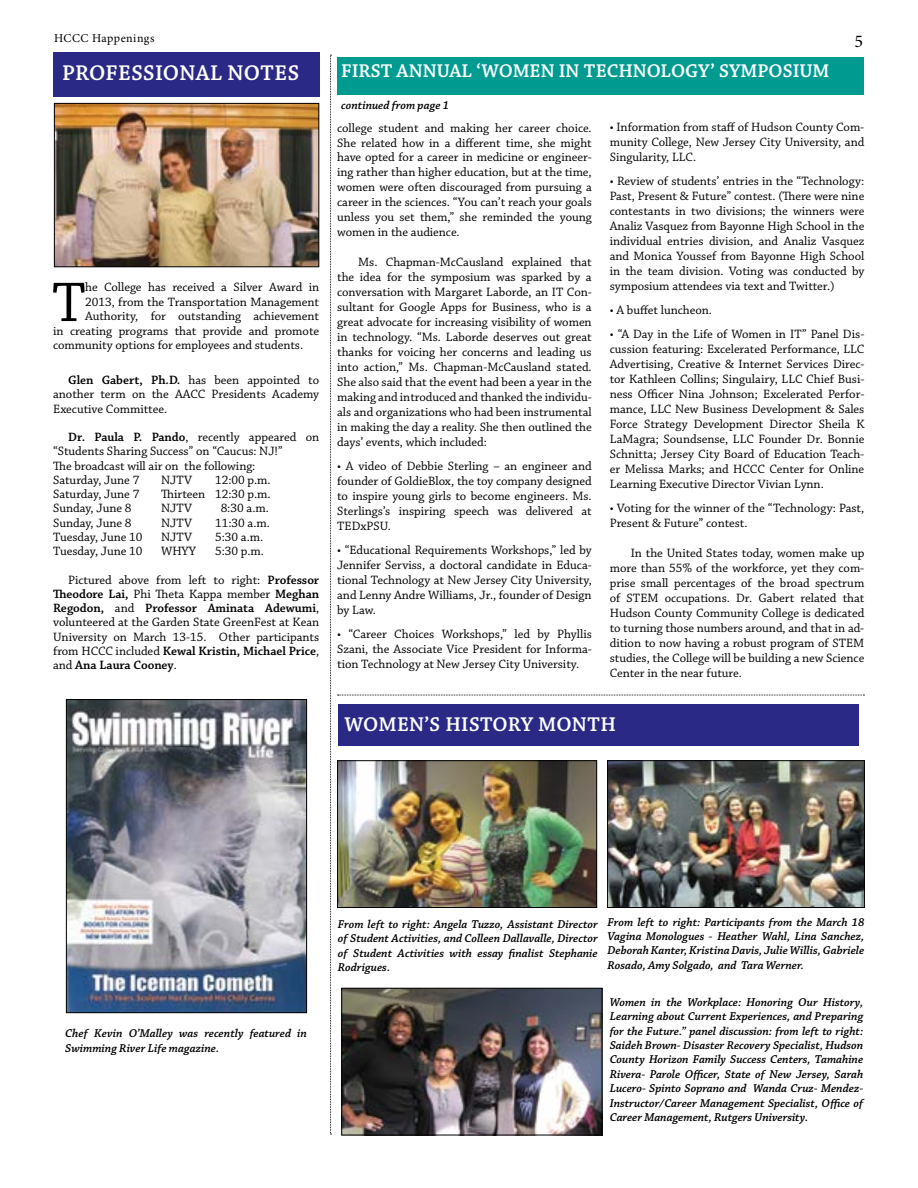
<style>
.page{position:relative;width:918px;height:1188px;background:#fff}
.page>*{position:absolute;margin:0;border:0;box-sizing:border-box;transform-origin:0 0}
.t1{font:58.95px "Chaparral Pro";color:#000}
.t2{font:600 22.5px "Chaparral Pro";letter-spacing:.01em;color:#fff}
.t3{font:600 21px "Chaparral Pro";letter-spacing:.01em;color:#fff}
.t4{font:600 19.5px "Chaparral Pro";letter-spacing:-.005em;color:#fff}
.t5{font:18px "Minion Pro";color:#000}
.t6{font:12.75px/15px "Chaparral Pro";letter-spacing:-.005em;color:#000;text-align:justify}
.t7{font:italic 600 12px/14.4px "Chaparral Pro";color:#000;text-align:justify}
.t8{font:12px "Minion Pro";letter-spacing:.04em;color:#000}
.s1{font-weight:600}
</style>
<div class="page">
<div style="left:53px;top:53px;width:266px;height:44px;background:#2a2a86"></div>
<img style="left:56px;top:105px;width:261px;height:160px">
<div style="left:54px;top:103px;width:265px;height:164px;border:1px solid #000"></div>
<img style="left:609px;top:762px;width:254px;height:144px">
<div style="left:607px;top:760px;width:258px;height:148px;border:1px solid #000"></div>
<div style="left:338px;top:704px;width:521px;height:42px;background:#2a2a86"></div>
<img style="left:68px;top:701px;width:237px;height:310px">
<div style="left:66px;top:699px;width:241px;height:314px;border:1px solid #000"></div>
<img style="left:339px;top:762px;width:256px;height:144px">
<div style="left:337px;top:760px;width:260px;height:148px;border:1px solid #000"></div>
<img style="left:343px;top:990px;width:257px;height:143px">
<div style="left:341px;top:988px;width:261px;height:147px;border:1px solid #000"></div>
<div style="left:337px;top:57px;width:526px;height:37px;background:#009b90"></div>
<svg style="left:338px;top:695px;width:526px;height:1px"></svg>
<svg style="left:330px;top:55px;width:1px;height:1080px"></svg>
<p class="t8" style="left:54px;top:30px;width:102px">HCCC Happenings</p>
<h3 class="t5" style="left:855px;top:29px;width:10px">5</h3>
<h2 class="t2" style="left:62px;top:60px;width:238px">PROFESSIONAL NOTES</h2>
<h1 class="t1" style="left:52px;top:270px;width:35px">T</h1>
<p class="t6" style="left:85px;top:280px;width:236px">he College has received a Silver Award in</p>
<p class="t6" style="left:85px;top:295px;width:236px">2013, from the Transportation Management</p>
<p class="t6" style="left:85px;top:309px;width:236px">Authority, for outstanding achievement</p>
<p class="t6" style="left:53px;top:324px;width:268px">in creating programs that provide and promote</p>
<p class="t6" style="left:53px;top:338px;width:252px">community options for employees and students.</p>
<p class="t6" style="left:53px;top:373px;width:268px;line-height:14.2px;text-indent:15px"><span class="s1">Glen Gabert, Ph.D.</span> has been appointed to another term on the AACC Presidents Academy Executive Committee.</p>
<p class="t6" style="left:53px;top:430px;width:268px;line-height:14.2px;text-align:left;text-indent:15px"><span class="s1">Dr. Paula P. Pando</span>, recently appeared on “Students Sharing Success” on “Caucus: NJ!”<br>The broadcast will air on the following:<br>Saturday, June 7</p>
<p class="t6" style="left:161px;top:473px;width:32px">NJTV</p>
<p class="t6" style="left:215px;top:473px;width:57px">12:00 p.m.</p>
<p class="t6" style="left:53px;top:487px;width:88px">Saturday, June 7</p>
<p class="t6" style="left:161px;top:487px;width:111px">Thirteen 12:30 p.m.</p>
<p class="t6" style="left:53px;top:501px;width:80px">Sunday, June 8</p>
<p class="t6" style="left:161px;top:501px;width:32px">NJTV</p>
<p class="t6" style="left:221px;top:501px;width:50px">8:30 a.m.</p>
<p class="t6" style="left:53px;top:516px;width:80px">Sunday, June 8</p>
<p class="t6" style="left:161px;top:516px;width:32px">NJTV</p>
<p class="t6" style="left:215px;top:516px;width:56px">11:30 a.m.</p>
<p class="t6" style="left:53px;top:530px;width:91px">Tuesday, June 10</p>
<p class="t6" style="left:161px;top:530px;width:32px">NJTV</p>
<p class="t6" style="left:215px;top:530px;width:50px">5:30 a.m.</p>
<p class="t6" style="left:53px;top:544px;width:91px">Tuesday, June 10</p>
<p class="t6" style="left:161px;top:544px;width:36px">WHYY</p>
<p class="t6" style="left:215px;top:544px;width:50px">5:30 p.m.</p>
<p class="t6" style="left:53px;top:573px;width:268px;line-height:14.2px;text-indent:15px">Pictured above from left to right: <span class="s1">Professor Theodore Lai,</span> Phi Theta Kappa member <span class="s1">Meghan Regodon,</span> and <span class="s1">Professor Aminata Adewumi</span>, volunteered at the Garden State GreenFest at Kean University on March 13-15. Other participants from HCCC included <span class="s1">Kewal Kristin, Michael Price</span>, and <span class="s1">Ana Laura Cooney</span>.</p>
<h3 class="t4" style="left:341px;top:60px;width:490px">FIRST ANNUAL ‘WOMEN IN TECHNOLOGY’ SYMPOSIUM</h3>
<p class="t7" style="left:341px;top:98px;width:109px">continued from page 1</p>
<p class="t6" style="left:337px;top:120px;width:256px">college student and making her career choice.<br>She related how in a different time, she might have opted for a career in medicine or engineer&shy;ing rather than higher education, but at the time, women were often discouraged from pursuing a career in the sciences. “You can’t reach your goals unless you set them,” she reminded the young women in the audience.</p>
<p class="t6" style="left:337px;top:255px;width:256px;text-indent:21px">Ms. Chapman-McCausland explained that the idea for the symposium was sparked by a conversation with Margaret Laborde, an IT Con&shy;sultant for Google Apps for Business, who is a great advocate for increasing visibility of women in technology. “Ms. Laborde deserves out great thanks for voicing her concerns and leading us into action,” Ms. Chapman-McCausland stated.<br>She also said that the event had been a year in the making and introduced and thanked the individu&shy;als and organizations who had been instrumental in making the day a reality. She then outlined the days’ events, which included:</p>
<p class="t6" style="left:337px;top:459px;width:256px">• A video of Debbie Sterling – an engineer and founder of GoldieBlox, the toy company designed to inspire young girls to become engineers. Ms.<br>Sterlings’s inspiring speech was delivered at TEDxPSU.</p>
<p class="t6" style="left:337px;top:543px;width:256px">• “Educational Requirements Workshops,” led by Jennifer Serviss, a doctoral candidate in Educa&shy;tional Technology at New Jersey City University, and Lenny Andre Williams, Jr., founder of Design by Law.</p>
<p class="t6" style="left:337px;top:627px;width:256px">• “Career Choices Workshops,” led by Phyllis Szani, the Associate Vice President for Informa&shy;tion Technology at New Jersey City University.</p>
<p class="t6" style="left:610px;top:120px;width:256px">• Information from staff of Hudson County Com&shy;munity College, New Jersey City University, and Singularity, LLC.</p>
<p class="t6" style="left:610px;top:174px;width:256px">• Review of students’ entries in the “Technology:<br>Past, Present &amp; Future” contest. (There were nine contestants in two divisions; the winners were Analiz Vasquez from Bayonne High School in the individual entries division, and Analiz Vasquez and Monica Youssef from Bayonne High School in the team division. Voting was conducted by symposium attendees via text and Twitter.)</p>
<p class="t6" style="left:610px;top:303px;width:104px">• A buffet luncheon.</p>
<p class="t6" style="left:610px;top:327px;width:256px">• “A Day in the Life of Women in IT” Panel Dis&shy;cussion featuring: Excelerated Performance, LLC Advertising, Creative &amp; Internet Services Direc&shy;tor Kathleen Collins; Singulairy, LLC Chief Busi&shy;ness Officer Nina Johnson; Excelerated Perfor&shy;mance, LLC New Business Development &amp; Sales Force Strategy Development Director Sheila K LaMagra; Soundsense, LLC Founder Dr. Bonnie Schnitta; Jersey City Board of Education Teach&shy;er Melissa Marks; and HCCC Center for Online Learning Executive Director Vivian Lynn.</p>
<p class="t6" style="left:610px;top:501px;width:256px">• Voting for the winner of the “Technology: Past,<br>Present &amp; Future” contest.</p>
<p class="t6" style="left:610px;top:546px;width:256px;text-indent:21px">In the United States today, women make up more than 55% of the workforce, yet they com&shy;prise small percentages of the broad spectrum of STEM occupations. Dr. Gabert related that Hudson County Community College is dedicated to turning those numbers around, and that in ad&shy;dition to now having a robust program of STEM studies, the College will be building a new Science Center in the near future.</p>
<h3 class="t3" style="left:344px;top:713px;width:273px">WOMEN’S HISTORY MONTH</h3>
<p class="t7" style="left:65px;top:1027px;width:243px">Chef Kevin O’Malley was recently featured in<br>Swimming River Life magazine.</p>
<p class="t7" style="left:338px;top:917px;width:261px">From left to right: Angela Tuzzo, Assistant Director of Student Activities, and Colleen Dallavalle, Director of Student Activities with essay finalist Stephanie Rodrigues.</p>
<p class="t7" style="left:608px;top:915px;width:258px">From left to right: Participants from the March 18<br>Vagina Monologues - Heather Wahl, Lina Sanchez, Deborah Kanter, Kristina Davis, Julie Willis, Gabriele Rosado, Amy Solgado, and Tara Werner.</p>
<p class="t7" style="left:610px;top:995px;width:255px">Women in the Workplace: Honoring Our History, Learning about Current Experiences, and Preparing for the Future.” panel discussion: from left to right:<br>Saideh Brown- Disaster Recovery Specialist, Hudson County Horizon Family Success Centers, Tamahine Rivera- Parole Officer, State of New Jersey, Sarah Lucero- Spinto Soprano and Wanda Cruz- Mendez-Instructor/Career Management Specialist, Office of Career Management, Rutgers University.</p>
</div>
